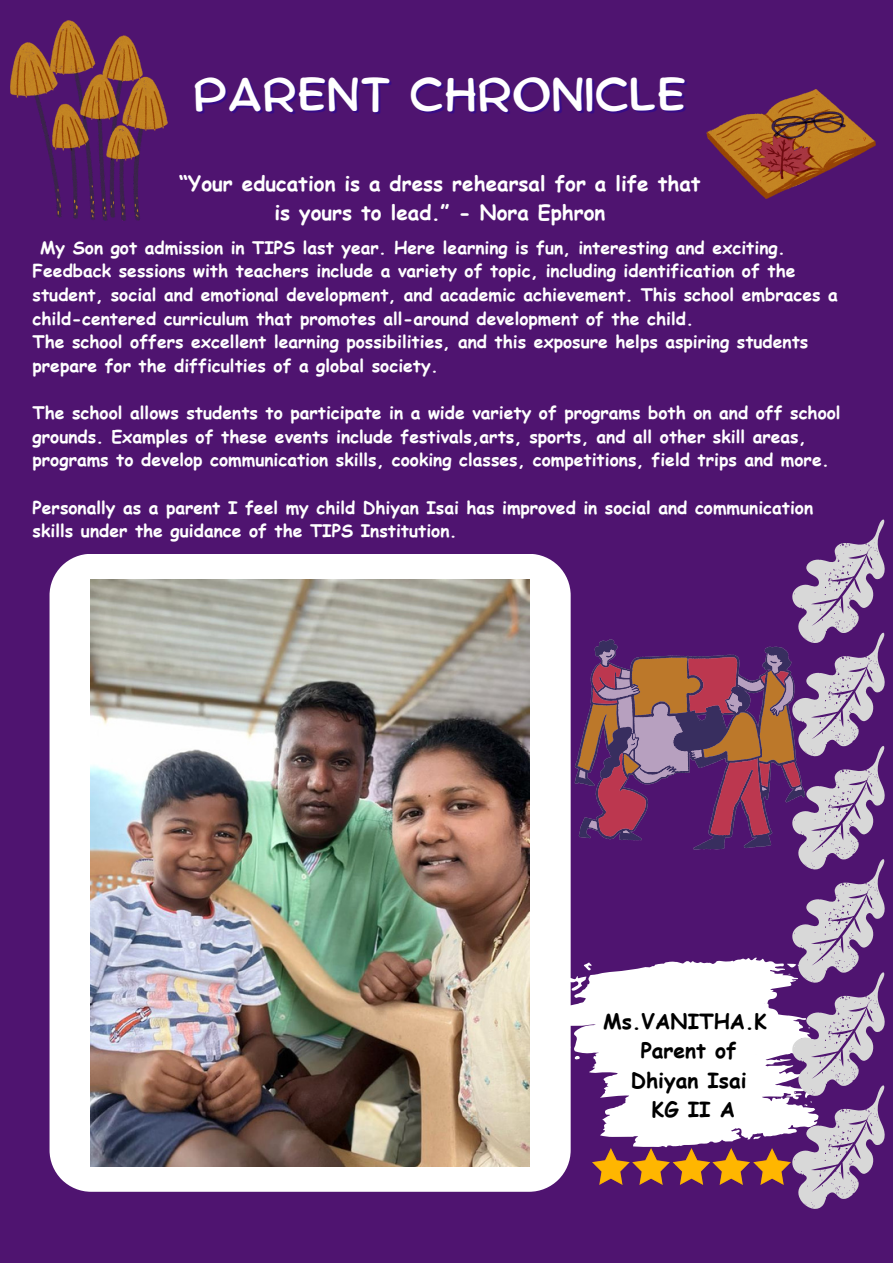
<style>
.page{position:relative;width:893px;height:1264px;background:#fff}
.page>*{position:absolute;margin:0;border:0;box-sizing:border-box;transform-origin:0 0}
.t1{font:46.8px "Comica";color:#fff}
.t2{font:700 21px/29.2px "Comic Sans MS";color:#000;text-align:center}
.t3{font:700 20.7px/28.7px "Comic Sans MS";color:#fff;text-align:center}
.t4{font:700 17.4px/23.5px "Comic Sans MS";color:#fff}
</style>
<div class="page">
<div style="left:0;top:0;width:892px;height:1262px;background:#4f1470"></div>
<div style="left:50px;top:554px;width:520px;height:637px;background:#fff"></div>
<img style="left:91px;top:580px;width:438px;height:585px">
<svg style="left:560px;top:957px;width:17px;height:190px;fill:#fff"></svg>
<img style="left:11px;top:20px;width:156px;height:200px">
<img style="left:706px;top:89px;width:169px;height:109px">
<svg style="left:577px;top:519px;width:308px;height:690px"></svg>
<p class="t1" style="left:193px;top:73px;width:495px">PARENT CHRONICLE</p>
<p class="t3" style="left:179px;top:169px;width:523px">“Your education is a dress rehearsal for a life that is yours to lead.” - Nora Ephron</p>
<p class="t4" style="left:33px;top:235px;width:806px;text-indent:8px">My Son got admission in TIPS last year. Here learning is fun, interesting and exciting.<br>Feedback sessions with teachers include a variety of topic, including identification of the student, social and emotional development, and academic achievement. This school embraces a child-centered curriculum that promotes all-around development of the child.</p>
<p class="t4" style="left:33px;top:329px;width:777px">The school offers excellent learning possibilities, and this exposure helps aspiring students prepare for the difficulties of a global society.</p>
<p class="t4" style="left:33px;top:400px;width:809px">The school allows students to participate in a wide variety of programs both on and off school grounds. Examples of these events include festivals,arts, sports, and all other skill areas, programs to develop communication skills, cooking classes, competitions, field trips and more.</p>
<p class="t4" style="left:33px;top:494px;width:782px">Personally as a parent I feel my child Dhiyan Isai has improved in social and communication skills under the guidance of the TIPS Institution.</p>
<p class="t2" style="left:603px;top:1006px;width:165px">Ms.VANITHA.K</p>
<p class="t2" style="left:631px;top:1035px;width:117px">Parent of<br>Dhiyan Isai</p>
<p class="t2" style="left:651px;top:1093px;width:85px">KG II A</p>
</div>
